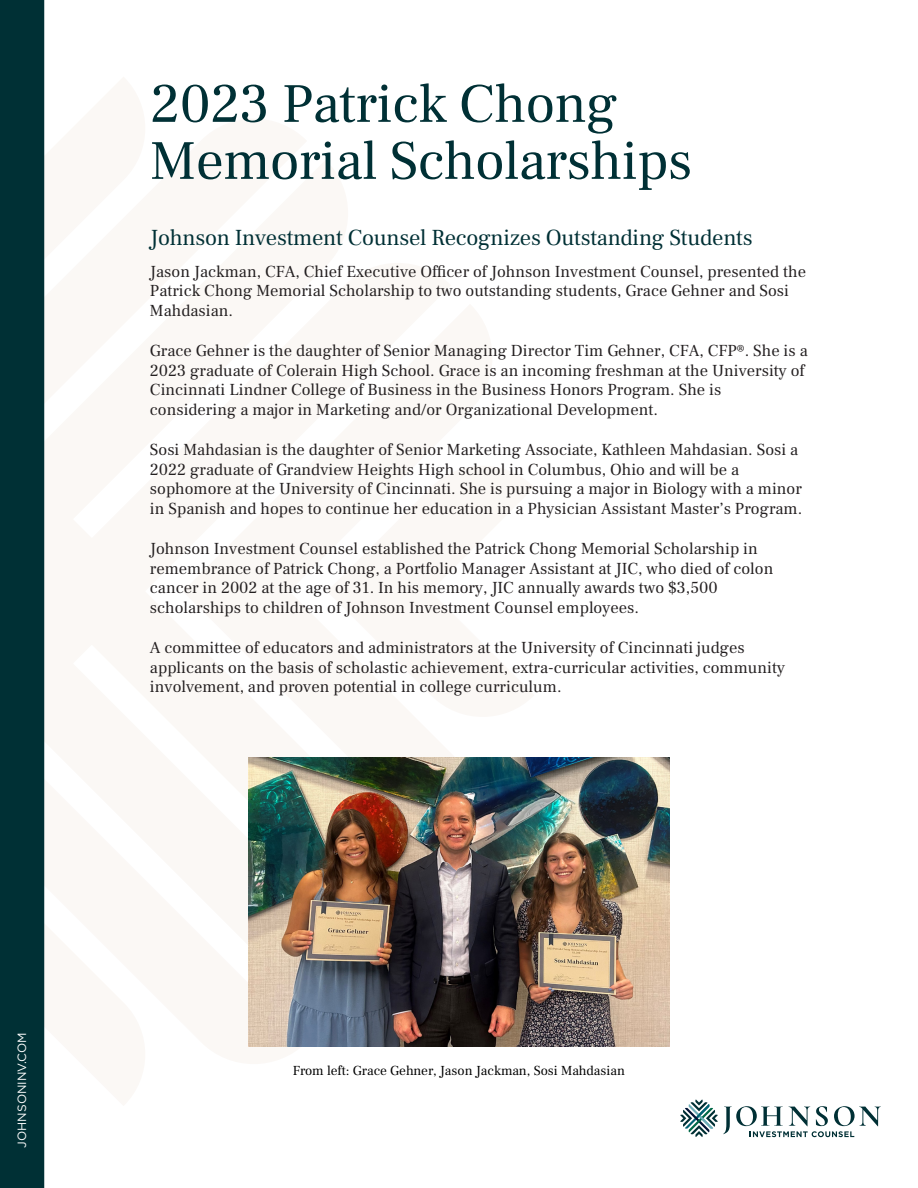
<style>
.page{position:relative;width:918px;height:1188px;background:#fff}
.page>*{position:absolute;margin:0;border:0;box-sizing:border-box;transform-origin:0 0}
.t1{font:55.5px/57px "Frank Ruhl Libre";letter-spacing:-.015em;color:#003035}
.t2{font:22.5px "Frank Ruhl Libre";letter-spacing:-.015em;color:#003035}
.t3{font:16.5px/19.8px "Frank Ruhl Libre";color:#231f20}
.t4{font:13.5px "Frank Ruhl Libre";color:#000}
.t5{font:12px "Gotham";color:#fff}
</style>
<div class="page">
<svg style="left:44px;top:898px;width:1px;height:208px"></svg>
<div style="left:0;top:0;width:44px;height:1188px;background:#003035"></div>
<svg style="left:680px;top:1099px;width:201px;height:38px"></svg>
<img style="left:248px;top:758px;width:422px;height:288px">
<h1 class="t1" style="left:150px;top:75px;width:544px">2023 Patrick Chong<br>Memorial Scholarships</h1>
<h2 class="t2" style="left:150px;top:224px;width:604px">Johnson Investment Counsel Recognizes Outstanding Students</h2>
<p class="t3" style="left:150px;top:261px;width:658px">Jason Jackman, CFA, Chief Executive Officer of Johnson Investment Counsel, presented the<br>Patrick Chong Memorial Scholarship to two outstanding students, Grace Gehner and Sosi<br>Mahdasian.</p>
<p class="t3" style="left:150px;top:341px;width:659px">Grace Gehner is the daughter of Senior Managing Director Tim Gehner, CFA, CFP®. She is a 2023 graduate of Colerain High School. Grace is an incoming freshman at the University of Cincinnati Lindner College of Business in the Business Honors Program. She is considering a major in Marketing and/or Organizational Development.</p>
<p class="t3" style="left:150px;top:440px;width:654px">Sosi Mahdasian is the daughter of Senior Marketing Associate, Kathleen Mahdasian. Sosi a 2022 graduate of Grandview Heights High school in Columbus, Ohio and will be a sophomore at the University of Cincinnati. She is pursuing a major in Biology with a minor in Spanish and hopes to continue her education in a Physician Assistant Master’s Program.</p>
<p class="t3" style="left:150px;top:539px;width:625px">Johnson Investment Counsel established the Patrick Chong Memorial Scholarship in remembrance of Patrick Chong, a Portfolio Manager Assistant at JIC, who died of colon cancer in 2002 at the age of 31. In his memory, JIC annually awards two $3,500 scholarships to children of Johnson Investment Counsel employees.</p>
<p class="t3" style="left:150px;top:638px;width:637px">A committee of educators and administrators at the University of Cincinnati judges applicants on the basis of scholastic achievement, extra-curricular activities, community involvement, and proven potential in college curriculum.</p>
<p class="t5" style="left:14px;top:1148px;width:117px;rotate:-90deg">JOHNSONINV.COM</p>
<p class="t4" style="left:293px;top:1062px;width:334px">From left: Grace Gehner, Jason Jackman, Sosi Mahdasian</p>
</div>
